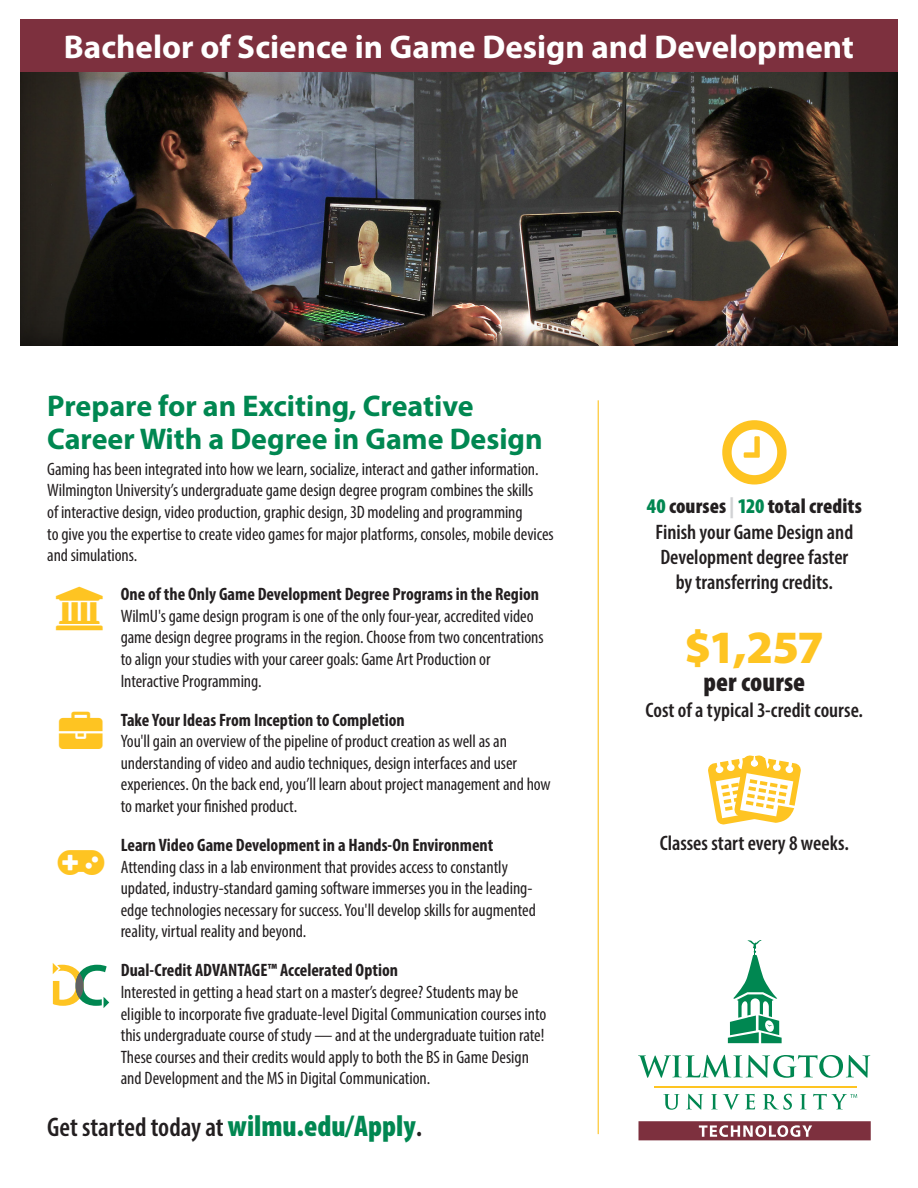
<style>
.page{position:relative;width:918px;height:1188px;background:#fff}
.page>*{position:absolute;margin:0;border:0;box-sizing:border-box;transform-origin:0 0}
.t1{font:900 46.5px "Myriad Pro";color:#fec422}
.t2{font:700 33px "Myriad Pro";color:#fff}
.t3{font:700 30px/33px "Myriad Pro";color:#008751}
.t4{font:600 condensed 27px "Myriad Pro";color:#231f20}
.t5{font:900 condensed 27px "Myriad Pro";letter-spacing:.005em;color:#231f20}
.t6{font:600 condensed 21px/25.2px "Myriad Pro";color:#231f20;text-align:center}
.t7{font:condensed 18px/21.6px "Myriad Pro";color:#231f20}
.t8{font:700 condensed 18px "Myriad Pro";color:#231f20}
.s1{font-weight:900;font-size:30px;color:#008751}
.s2{font-size:30px}
.s3{font-weight:900;color:#008751}
.s4{font-weight:900}
.s5{font-weight:900;color:#d1d2d4}
</style>
<div class="page">
<div style="left:20px;top:20px;width:878px;height:328px;background:#231f20;opacity:.4"></div>
<hr style="left:598px;top:400px;width:1px;height:734px;background:#fec422">
<div style="left:20px;top:20px;width:878px;height:52px;background:#7d303e"></div>
<svg style="left:663px;top:1094px;width:17px;height:16px"></svg>
<svg style="left:686px;top:1094px;width:17px;height:16px"></svg>
<svg style="left:711px;top:1094px;width:44px;height:16px"></svg>
<svg style="left:763px;top:1094px;width:29px;height:16px"></svg>
<svg style="left:800px;top:1094px;width:6px;height:15px"></svg>
<svg style="left:638px;top:1055px;width:232px;height:23px"></svg>
<hr style="left:654px;top:1086px;width:203px;height:2px;background:#fec422">
<svg style="left:728px;top:940px;width:54px;height:103px"></svg>
<svg style="left:813px;top:1094px;width:44px;height:15px"></svg>
<svg style="left:639px;top:1121px;width:232px;height:19px"></svg>
<svg style="left:708px;top:755px;width:93px;height:70px"></svg>
<svg style="left:53px;top:963px;width:56px;height:45px"></svg>
<h2 class="t2" style="left:64px;top:25px;width:792px">Bachelor of Science in Game Design and Development</h2>
<h3 class="t3" style="left:47px;top:389px;width:497px">Prepare for an Exciting, Creative<br>Career With a Degree in Game Design</h3>
<p class="t7" style="left:47px;top:458px;width:508px">Gaming has been integrated into how we learn, socialize, interact and gather information.<br>Wilmington University’s undergraduate game design degree program combines the skills<br>of interactive design, video production, graphic design, 3D modeling and programming<br>to give you the expertise to create video games for major platforms, consoles, mobile devices and simulations.</p>
<p class="t8" style="left:121px;top:583px;width:420px">One of the Only Game Development Degree Programs in the Region</p>
<p class="t7" style="left:121px;top:605px;width:424px">WilmU's game design program is one of the only four-year, accredited video game design degree programs in the region. Choose from two concentrations to align your studies with your career goals: Game Art Production or Interactive Programming.</p>
<p class="t8" style="left:121px;top:708px;width:286px">Take Your Ideas From Inception to Completion</p>
<p class="t7" style="left:121px;top:730px;width:432px">You'll gain an overview of the pipeline of product creation as well as an understanding of video and audio techniques, design interfaces and user experiences. On the back end, you’ll learn about project management and how to market your finished product.</p>
<p class="t8" style="left:121px;top:834px;width:374px">Learn Video Game Development in a Hands-On Environment</p>
<p class="t7" style="left:121px;top:856px;width:417px">Attending class in a lab environment that provides access to constantly updated, industry-standard gaming software immerses you in the leading&shy;edge technologies necessary for success. You'll develop skills for augmented reality, virtual reality and beyond.</p>
<p class="t8" style="left:121px;top:959px;width:279px">Dual-Credit ADVANTAGE™ Accelerated Option</p>
<p class="t7" style="left:121px;top:981px;width:427px">Interested in getting a head start on a master’s degree? Students may be eligible to incorporate five graduate-level Digital Communication courses into this undergraduate course of study — and at the undergraduate tuition rate!<br>These courses and their credits would apply to both the BS in Game Design and Development and the MS in Digital Communication.</p>
<h3 class="t4" style="left:47px;top:1110px;width:377px">Get started today at <span class="s1">wilmu.edu/Apply</span><span class="s2">.</span></h3>
<p class="t6" style="left:647px;top:493px;width:216px"><span class="s3">40</span> <span class="s4">courses</span> <span class="s5">|</span> <span class="s3">120</span> <span class="s4">total credits<br></span>Finish your Game Design and<br>Development degree faster<br>by transferring credits.</p>
<h1 class="t1" style="left:685px;top:616px;width:141px">$1,257</h1>
<h3 class="t5" style="left:704px;top:665px;width:103px">per course</h3>
<p class="t6" style="left:646px;top:697px;width:219px">Cost of a typical 3-credit course.</p>
<p class="t6" style="left:660px;top:830px;width:191px">Classes start every 8 weeks.</p>
</div>
